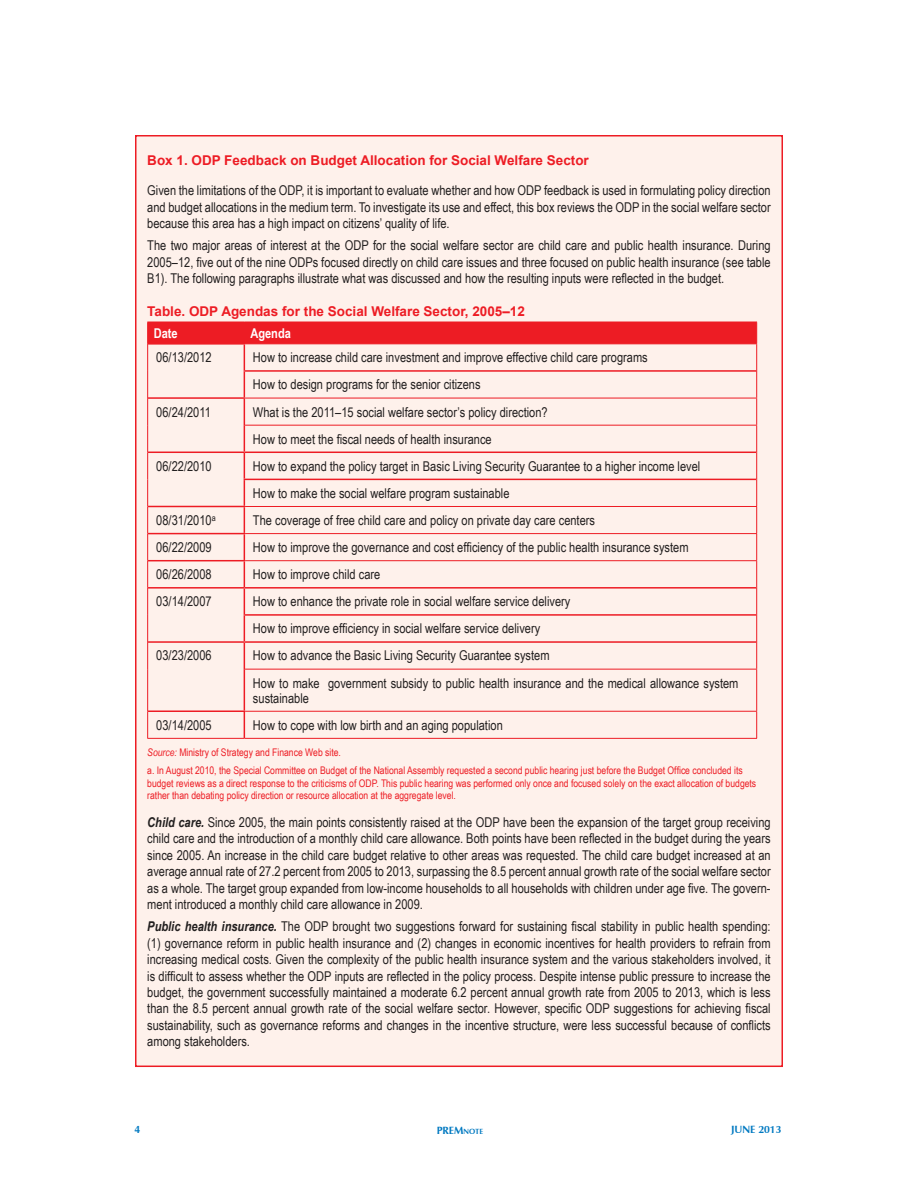
<style>
.page{position:relative;width:918px;height:1188px;background:#fff}
.page>*{position:absolute;margin:0;border:0;box-sizing:border-box;transform-origin:0 0}
.t1{font:13.5px/16.5px "Arial Narrow";color:#221f1f}
.t2{font:700 13.5px "Arial";color:#ed1c24}
.t3{font:700 13.5px "Arial Narrow";color:#fff}
.t4{font:10.5px/18px "Arial Narrow";color:#ed1c24}
.t5{font:700 10.5px "Zapf Humanist 601 BT";color:#0079c1}
.s1{font-style:italic}
.s2{font-weight:700;font-style:italic}
.s3{font-size:7.5px}
</style>
<div class="page">
<div style="left:136px;top:136px;width:646px;height:930px;background:#fef1eb"></div>
<hr style="left:147px;top:669px;width:1px;height:42px;background:#ed1c24">
<hr style="left:245px;top:669px;width:512px;height:1px;background:#ed1c24">
<hr style="left:756px;top:670px;width:1px;height:41px;background:#ed1c24">
<svg style="left:147px;top:711px;width:1px;height:27px"></svg>
<hr style="left:245px;top:711px;width:512px;height:1px;background:#ed1c24">
<svg style="left:756px;top:712px;width:1px;height:26px"></svg>
<hr style="left:147px;top:738px;width:97px;height:1px;background:#ed1c24">
<hr style="left:244px;top:738px;width:513px;height:1px;background:#ed1c24">
<svg style="left:147px;top:322px;width:610px;height:347px"></svg>
<hr style="left:244px;top:669px;width:1px;height:41px;background:#ed1c24">
<hr style="left:148px;top:710px;width:97px;height:2px;background:#ed1c24">
<svg style="left:244px;top:712px;width:1px;height:26px"></svg>
<p class="t2" style="left:147px;top:156px;width:443px">Box 1. ODP Feedback on Budget Allocation for Social Welfare Sector</p>
<p class="t1" style="left:147px;top:184px;width:625px;text-align:justify">Given the limitations of the ODP, it is important to evaluate whether and how ODP feedback is used in formulating policy direction and budget allocations in the medium term. To investigate its use and effect, this box reviews the ODP in the social welfare sector because this area has a high impact on citizens’ quality of life.</p>
<p class="t1" style="left:147px;top:238px;width:625px;text-align:justify">The two major areas of interest at the ODP for the social welfare sector are child care and public health insurance. During 2005–12, five out of the nine ODPs focused directly on child care issues and three focused on public health insurance (see table B1). The following paragraphs illustrate what was discussed and how the resulting inputs were reflected in the budget.</p>
<p class="t2" style="left:147px;top:306px;width:379px">Table. ODP Agendas for the Social Welfare Sector, 2005–12</p>
<p class="t3" style="left:154px;top:328px;width:25px">Date</p>
<p class="t3" style="left:250px;top:328px;width:42px">Agenda</p>
<p class="t1" style="left:156px;top:351px;width:57px">06/13/2012</p>
<p class="t1" style="left:253px;top:345px;width:396px;line-height:27.2px">How to increase child care investment and improve effective child care programs<br>How to design programs for the senior citizens</p>
<p class="t1" style="left:156px;top:405px;width:56px">06/24/2011</p>
<p class="t1" style="left:253px;top:399px;width:296px;line-height:27.2px">What is the 2011–15 social welfare sector’s policy direction?<br>How to meet the fiscal needs of health insurance</p>
<p class="t1" style="left:156px;top:459px;width:57px">06/22/2010</p>
<p class="t1" style="left:253px;top:454px;width:449px;line-height:27.2px">How to expand the policy target in Basic Living Security Guarantee to a higher income level<br>How to make the social welfare program sustainable</p>
<p class="t1" style="left:156px;top:513px;width:61px">08/31/2010<sup>a</sup></p>
<p class="t1" style="left:253px;top:513px;width:344px">The coverage of free child care and policy on private day care centers</p>
<p class="t1" style="left:156px;top:540px;width:57px">06/22/2009</p>
<p class="t1" style="left:253px;top:539px;width:437px">How to improve the governance and cost efficiency of the public health insurance system</p>
<p class="t1" style="left:156px;top:567px;width:57px">06/26/2008</p>
<p class="t1" style="left:253px;top:567px;width:129px">How to improve child care</p>
<p class="t1" style="left:156px;top:595px;width:57px">03/14/2007</p>
<p class="t1" style="left:253px;top:589px;width:319px;line-height:27.2px">How to enhance the private role in social welfare service delivery<br>How to improve efficiency in social welfare service delivery</p>
<p class="t1" style="left:156px;top:649px;width:57px">03/23/2006</p>
<p class="t1" style="left:253px;top:643px;width:487px;line-height:27.2px">How to advance the Basic Living Security Guarantee system<br>How to make government subsidy to public health insurance and the medical allowance system</p>
<p class="t1" style="left:253px;top:691px;width:57px">sustainable</p>
<p class="t1" style="left:156px;top:718px;width:57px">03/14/2005</p>
<p class="t1" style="left:253px;top:718px;width:251px">How to cope with low birth and an aging population</p>
<p class="t4" style="left:147px;top:744px;width:597px"><span class="s1">Source:</span> Ministry of Strategy and Finance Web site.<br>a. In August 2010, the Special Committee on Budget of the National Assembly requested a second public hearing just before the Budget Office concluded its</p>
<p class="t4" style="left:147px;top:778px;width:610px;line-height:12.6px">budget reviews as a direct response to the criticisms of ODP. This public hearing was performed only once and focused solely on the exact allocation of budgets rather than debating policy direction or resource allocation at the aggregate level.</p>
<p class="t1" style="left:147px;top:815px;width:625px;text-align:justify"><span class="s2">Child care.</span> Since 2005, the main points consistently raised at the ODP have been the expansion of the target group receiving child care and the introduction of a monthly child care allowance. Both points have been reflected in the budget during the years since 2005. An increase in the child care budget relative to other areas was requested. The child care budget increased at an average annual rate of 27.2 percent from 2005 to 2013, surpassing the 8.5 percent annual growth rate of the social welfare sector as a whole. The target group expanded from low-income households to all households with children under age five. The govern&shy;ment introduced a monthly child care allowance in 2009.</p>
<p class="t1" style="left:147px;top:918px;width:625px;text-align:justify"><span class="s2">Public health insurance.</span> The ODP brought two suggestions forward for sustaining fiscal stability in public health spending: (1) governance reform in public health insurance and (2) changes in economic incentives for health providers to refrain from increasing medical costs. Given the complexity of the public health insurance system and the various stakeholders involved, it is difficult to assess whether the ODP inputs are reflected in the policy process. Despite intense public pressure to increase the budget, the government successfully maintained a moderate 6.2 percent annual growth rate from 2005 to 2013, which is less than the 8.5 percent annual growth rate of the social welfare sector. However, specific ODP suggestions for achieving fiscal sustainability, such as governance reforms and changes in the incentive structure, were less successful because of conflicts among stakeholders.</p>
<p class="t5" style="left:135px;top:1125px;width:7px">4</p>
<p class="t5" style="left:437px;top:1126px;width:48px">PREM<span class="s3">NoTE</span></p>
<p class="t5" style="left:731px;top:1125px;width:52px">JUNE 2013</p>
</div>
